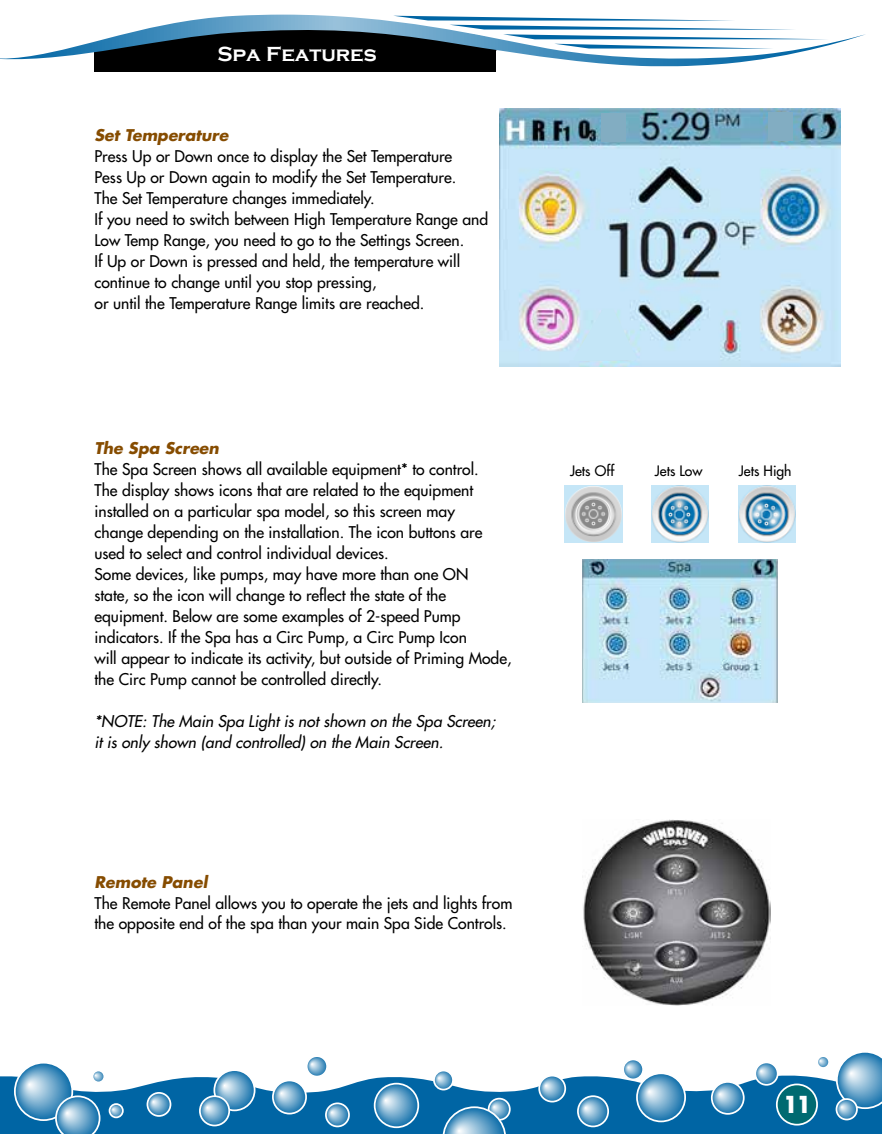
<style>
.page{position:relative;width:882px;height:1134px;background:#fff}
.page>*{position:absolute;margin:0;border:0;box-sizing:border-box;transform-origin:0 0}
.t1{font:700 22.75px "Futura";color:#fff}
.t2{font:700 21px "Copperplate Gothic";color:#fff}
.t3{font:15.75px/21px "Futura";color:#000}
.t4{font:italic 15.75px/21px "Futura";color:#000}
.t5{font:italic 700 15.75px "Futura";color:#864c00}
.t6{font:14px "Futura";color:#000}
</style>
<div class="page">
<div style="left:94px;top:43px;width:402px;height:29px;background:#000"></div>
<svg style="left:0;top:1076px;width:882px;height:58px;fill:#0065a4"></svg>
<svg style="left:0;top:15px;width:865px;height:51px"></svg>
<svg style="left:393px;top:16px;width:436px;height:33px"></svg>
<svg style="left:214px;top:1070px;width:41px;height:40px"></svg>
<div style="left:214px;top:1069px;width:42px;height:42px;border:2px solid #fff;border-radius:50%"></div>
<svg style="left:307px;top:1056px;width:20px;height:21px"></svg>
<div style="left:306px;top:1055px;width:22px;height:22px;border:2px solid #fff;border-radius:50%"></div>
<svg style="left:15px;top:1063px;width:57px;height:57px"></svg>
<div style="left:14px;top:1062px;width:59px;height:59px;border:2px solid #fff;border-radius:50%"></div>
<svg style="left:578px;top:1096px;width:30px;height:30px"></svg>
<div style="left:577px;top:1095px;width:32px;height:32px;border:2px solid #fff;border-radius:50%"></div>
<svg style="left:489px;top:1099px;width:21px;height:21px"></svg>
<div style="left:488px;top:1098px;width:23px;height:23px;border:2px solid #fff;border-radius:50%"></div>
<svg style="left:623px;top:1059px;width:20px;height:20px"></svg>
<div style="left:622px;top:1059px;width:22px;height:21px;border:2px solid #fff;border-radius:50%"></div>
<svg style="left:326px;top:1103px;width:23px;height:23px"></svg>
<div style="left:325px;top:1102px;width:25px;height:25px;border:2px solid #fff;border-radius:50%"></div>
<svg style="left:93px;top:1073px;width:11px;height:9px"></svg>
<div style="left:92px;top:1070px;width:13px;height:13px;border:2px solid #fff;border-radius:50%"></div>
<svg style="left:147px;top:1093px;width:24px;height:23px"></svg>
<div style="left:147px;top:1092px;width:24px;height:25px;border:2px solid #fff;border-radius:50%"></div>
<svg style="left:836px;top:1052px;width:46px;height:57px"></svg>
<svg style="left:712px;top:1082px;width:32px;height:32px"></svg>
<div style="left:711px;top:1081px;width:34px;height:34px;border:2px solid #fff;border-radius:50%"></div>
<svg style="left:755px;top:1062px;width:23px;height:23px"></svg>
<div style="left:754px;top:1062px;width:25px;height:24px;border:2px solid #fff;border-radius:50%"></div>
<svg style="left:539px;top:1076px;width:26px;height:26px"></svg>
<div style="left:538px;top:1075px;width:28px;height:27px;border:2px solid #fff;border-radius:50%"></div>
<svg style="left:375px;top:1084px;width:43px;height:43px"></svg>
<div style="left:374px;top:1083px;width:45px;height:45px;border:2px solid #fff;border-radius:50%"></div>
<svg style="left:200px;top:1096px;width:29px;height:30px"></svg>
<div style="left:199px;top:1095px;width:31px;height:31px;border:2px solid #fff;border-radius:50%"></div>
<svg style="left:637px;top:1073px;width:48px;height:48px"></svg>
<div style="left:636px;top:1072px;width:50px;height:50px;border:2px solid #fff;border-radius:50%"></div>
<svg style="left:273px;top:1080px;width:33px;height:34px"></svg>
<div style="left:272px;top:1080px;width:35px;height:34px;border:2px solid #fff;border-radius:50%"></div>
<svg style="left:836px;top:1099px;width:21px;height:21px"></svg>
<div style="left:836px;top:1098px;width:22px;height:22px;border:2px solid #fff;border-radius:50%"></div>
<svg style="left:442px;top:1106px;width:64px;height:28px"></svg>
<svg style="left:55px;top:1096px;width:45px;height:38px"></svg>
<svg style="left:110px;top:1104px;width:13px;height:13px"></svg>
<div style="left:109px;top:1103px;width:15px;height:15px;border:2px solid #fff;border-radius:50%"></div>
<svg style="left:434px;top:1071px;width:19px;height:19px"></svg>
<div style="left:433px;top:1070px;width:21px;height:20px;border:2px solid #fff;border-radius:50%"></div>
<div style="left:777px;top:1084px;width:40px;height:41px;background:#006a71;border-radius:50%"></div>
<div style="left:776px;top:1084px;width:42px;height:42px;border:2px solid #fff;border-radius:50%"></div>
<svg style="left:819px;top:1058px;width:8px;height:8px"></svg>
<div style="left:816px;top:1055px;width:14px;height:14px;border:2px solid #fff;border-radius:50%"></div>
<img style="left:583px;top:819px;width:188px;height:187px">
<img style="left:499px;top:108px;width:342px;height:258px">
<div style="left:601px;top:114px;width:25px;height:28px;background:#82adc2"></div>
<div style="left:768px;top:113px;width:25px;height:28px;background:#82adc2"></div>
<svg style="left:573px;top:309px;width:64px;height:52px"></svg>
<img style="left:565px;top:485px;width:57px;height:57px">
<img style="left:651px;top:485px;width:58px;height:57px">
<img style="left:738px;top:485px;width:57px;height:57px">
<img style="left:583px;top:560px;width:195px;height:143px">
<h2 class="t2" style="left:217px;top:43px;width:161px">Spa Features</h2>
<p class="t5" style="left:94px;top:124px;width:135px">Set Temperature</p>
<p class="t3" style="left:94px;top:146px;width:395px">Press Up or Down once to display the Set Temperature<br>Pess Up or Down again to modify the Set Temperature.<br>The Set Temperature changes immediately.<br>If you need to switch between High Temperature Range and Low Temp Range, you need to go to the Settings Screen.<br>If Up or Down is pressed and held, the temperature will continue to change until you stop pressing,<br>or until the Temperature Range limits are reached.</p>
<p class="t5" style="left:94px;top:437px;width:126px">The Spa Screen</p>
<p class="t3" style="left:94px;top:458px;width:419px">The Spa Screen shows all available equipment* to control.<br>The display shows icons that are related to the equipment installed on a particular spa model, so this screen may<br>change depending on the installation. The icon buttons are used to select and control individual devices.<br>Some devices, like pumps, may have more than one ON<br>state, so the icon will change to reflect the state of the equipment. Below are some examples of 2-speed Pump indicators. If the Spa has a Circ Pump, a Circ Pump Icon<br>will appear to indicate its activity, but outside of Priming Mode, the Circ Pump cannot be controlled directly.</p>
<p class="t4" style="left:94px;top:710px;width:402px">*NOTE: The Main Spa Light is not shown on the Spa Screen; it is only shown (and controlled) on the Main Screen.</p>
<p class="t5" style="left:94px;top:872px;width:114px">Remote Panel</p>
<p class="t3" style="left:94px;top:893px;width:419px;line-height:20.1px">The Remote Panel allows you to operate the jets and lights from the opposite end of the spa than your main Spa Side Controls.</p>
<p class="t6" style="left:570px;top:461px;width:46px">Jets Off</p>
<p class="t6" style="left:655px;top:461px;width:49px">Jets Low</p>
<p class="t6" style="left:739px;top:461px;width:54px">Jets High</p>
<h1 class="t1" style="left:783px;top:1089px;width:30px">11</h1>
</div>
